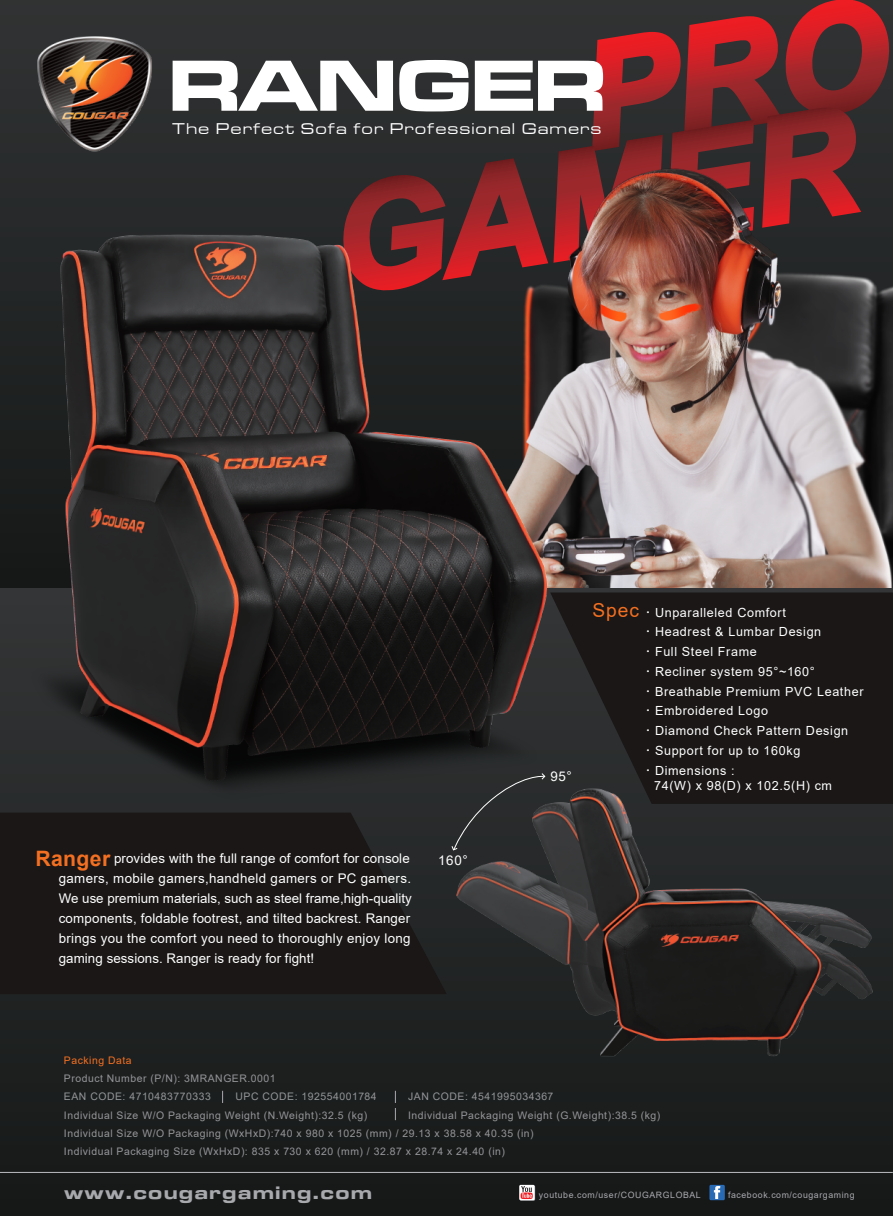
<style>
.page{position:relative;width:893px;height:1216px;background:#fff}
.page>*{position:absolute;margin:0;border:0;box-sizing:border-box;transform-origin:0 0}
.t1{font:75px "Microgramma D Bold Exte";color:#fff;scale:1.04 1}
.t2{font:700 21.15px "Arial";letter-spacing:.02em;color:#f36f21}
.t3{font:18.6px "Microgramma D Bold Exte";letter-spacing:.1em;color:#a8a9ad}
.t4{font:16.2px "Microgramma D Medi Exte";letter-spacing:.1em;color:#fff}
.t5{font:13.35px/20px "Arial";letter-spacing:.015em;color:#fff}
.t6{font:12.6px/19.8px "Arial";letter-spacing:.05em;color:#fff}
.t7{font:10.35px "Arial";letter-spacing:.05em;color:#939598}
.t8{font:10.35px "Arial";letter-spacing:.05em;color:#f36f21}
.t9{font:8.7px "Arial";letter-spacing:.07em;color:#a8a9ad}
.s1{font-size:19.2px;color:#f36f21}
.s2{font-family:"Adobe Ming Std";font-weight:300}
</style>
<div class="page">
<div style="left:0;top:0;width:892px;height:1215px;background:#1a1a19"></div>
<div style="left:0;top:0;width:892px;height:587px;background:#2e3031"></div>
<svg style="left:592px;top:0;width:297px;height:158px"></svg>
<svg style="left:373px;top:853px;width:73px;height:56px;fill:#252828"></svg>
<hr style="left:0;top:1171px;width:892px;height:1px;background:#bcbdc0">
<svg style="left:519px;top:1185px;width:16px;height:15px"></svg>
<svg style="left:519px;top:1184px;width:15px;height:16px"></svg>
<div style="left:709px;top:1184px;width:15px;height:16px;background:#286ab4"></div>
<svg style="left:713px;top:1186px;width:7px;height:12px"></svg>
<svg style="left:520px;top:1185px;width:12px;height:13px"></svg>
<svg style="left:222px;top:1090px;width:1px;height:12px"></svg>
<svg style="left:395px;top:1090px;width:1px;height:29px"></svg>
<img style="left:37px;top:36px;width:115px;height:104px">
<img style="left:450px;top:785px;width:430px;height:272px">
<img style="left:642px;top:158px;width:250px;height:429px">
<img style="left:0;top:140px;width:642px;height:713px">
<h1 class="t1" style="left:169px;top:35px;width:420px">RANGER</h1>
<h3 class="t4" style="left:172px;top:119px;width:430px">The Perfect Sofa for Professional Gamers</h3>
<h2 class="t2" style="left:35px;top:843px;width:76px">Ranger</h2>
<p class="t5" style="left:59px;top:848px;width:354px;text-indent:55px">provides with the full range of comfort for console gamers, mobile gamers,handheld gamers or PC gamers.<br>We use premium materials, such as steel frame,high-quality components, foldable footrest, and tilted backrest. Ranger brings you the comfort you need to thoroughly enjoy long gaming sessions. Ranger is ready for fight!</p>
<p class="t5" style="left:438px;top:850px;width:31px">160°</p>
<p class="t5" style="left:550px;top:766px;width:23px">95°</p>
<p class="t6" style="left:641px;top:602px;width:223px;text-indent:-49px"><span class="s1">Spec</span> <span class="s2">‧</span>Unparalleled Comfort<br><span class="s2">‧</span>Headrest &amp; Lumbar Design<br><span class="s2">‧</span>Full Steel Frame<br><span class="s2">‧</span>Recliner system 95°~160° <span class="s2">‧</span>Breathable Premium PVC Leather <span class="s2">‧</span>Embroidered Logo<br><span class="s2">‧</span>Diamond Check Pattern Design <span class="s2">‧</span>Support for up to 160kg <span class="s2">‧</span>Dimensions :</p>
<p class="t6" style="left:654px;top:775px;width:179px">74(W) x 98(D) x 102.5(H) cm</p>
<p class="t8" style="left:64px;top:1052px;width:69px">Packing Data</p>
<p class="t7" style="left:64px;top:1071px;width:213px">Product Number (P/N): 3MRANGER.0001</p>
<p class="t7" style="left:64px;top:1089px;width:148px">EAN CODE: 4710483770333</p>
<p class="t7" style="left:235px;top:1089px;width:143px">UPC CODE: 192554001784</p>
<p class="t7" style="left:408px;top:1089px;width:147px">JAN CODE: 4541995034367</p>
<p class="t7" style="left:64px;top:1107px;width:304px">Individual Size W/O Packaging Weight (N.Weight):32.5 (kg)</p>
<p class="t7" style="left:408px;top:1107px;width:254px">Individual Packaging Weight (G.Weight):38.5 (kg)</p>
<p class="t7" style="left:64px;top:1125px;width:471px">Individual Size W/O Packaging (WxHxD):740 x 980 x 1025 (mm) / 29.13 x 38.58 x 40.35 (in)</p>
<p class="t7" style="left:64px;top:1143px;width:442px">Individual Packaging Size (WxHxD): 835 x 730 x 620 (mm) / 32.87 x 28.74 x 24.40 (in)</p>
<h3 class="t3" style="left:64px;top:1179px;width:309px">www.cougargaming.com</h3>
<p class="t9" style="left:538px;top:1188px;width:163px">youtube.com/user/COUGARGLOBAL</p>
<p class="t9" style="left:727px;top:1188px;width:128px">facebook.com/cougargaming</p>
</div>
